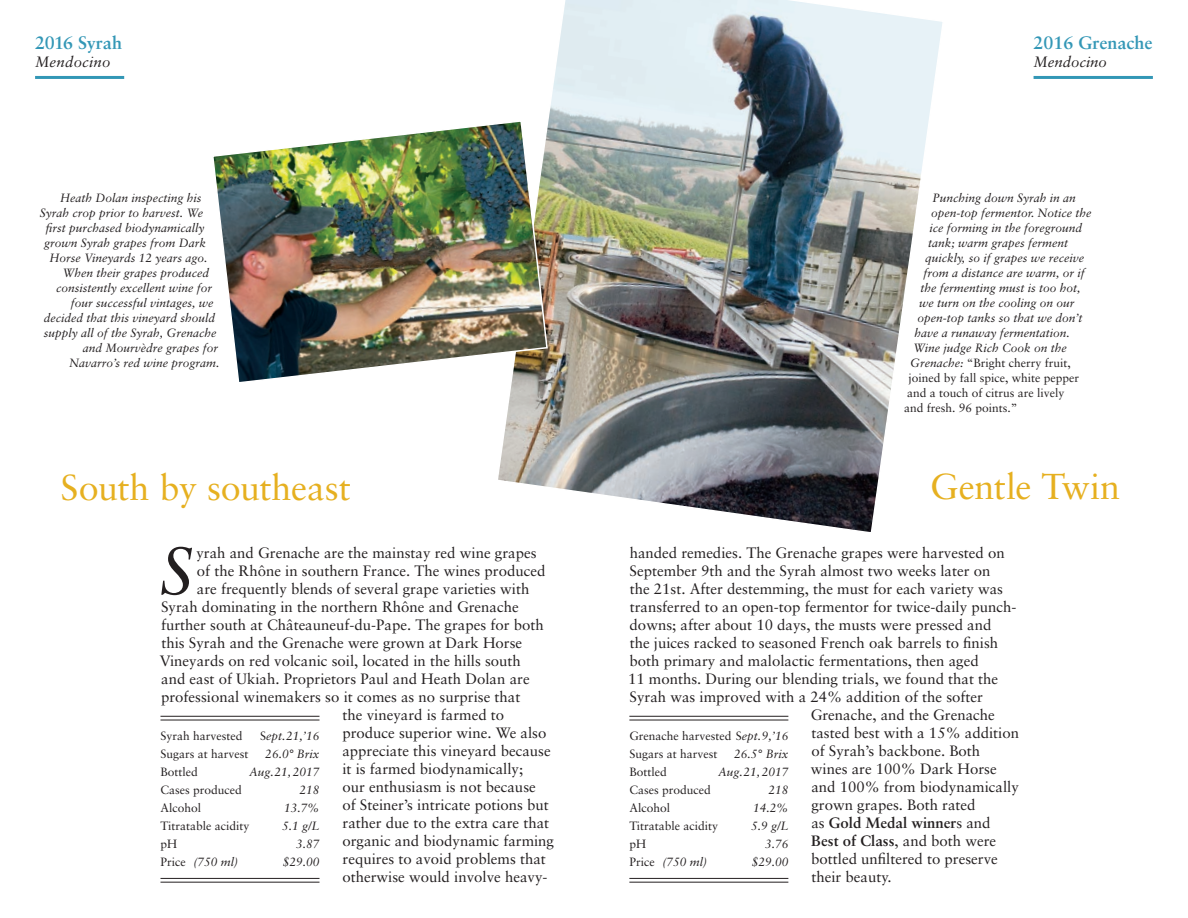
<style>
.page{position:relative;width:1188px;height:918px;background:#fff}
.page>*{position:absolute;margin:0;border:0;box-sizing:border-box;transform-origin:0 0}
.t1{font:italic 66.6px "Sabon";color:#231f20}
.t2{font:36px "Sabon";letter-spacing:-.01em;color:#e6b020}
.t3{font:700 18px "Sabon";color:#3397b6}
.t4{font:15px "Sabon";color:#231f20}
.t5{font:700 15px "Sabon";color:#231f20}
.t6{font:italic 15px "Sabon";color:#231f20}
.t7{font:italic 12px "Sabon";color:#231f20}
.t8{font:12px/18px "Sabon";color:#231f20}
.s1{font-style:normal}
.s2{font-style:italic}
.s3{font-weight:400}
.s4{font-weight:700}
</style>
<div class="page">
<hr style="left:35px;top:76px;width:89px;height:3px;background:#3397b6">
<hr style="left:629px;top:716px;width:159px;height:1px;background:#231f20">
<hr style="left:629px;top:720px;width:159px;height:1px;background:#231f20">
<hr style="left:629px;top:878px;width:159px;height:1px;background:#231f20">
<hr style="left:629px;top:882px;width:159px;height:1px;background:#231f20">
<hr style="left:160px;top:716px;width:160px;height:1px;background:#231f20">
<hr style="left:160px;top:720px;width:160px;height:1px;background:#231f20">
<hr style="left:160px;top:878px;width:160px;height:1px;background:#231f20">
<hr style="left:160px;top:882px;width:160px;height:1px;background:#231f20">
<img style="left:498px;top:0;width:444px;height:532px">
<hr style="left:1034px;top:76px;width:119px;height:3px;background:#3397b6">
<img style="left:213px;top:119px;width:336px;height:265px">
<p class="t3" style="left:35px;top:32px;width:89px">2016 Syrah</p>
<p class="t6" style="left:35px;top:53px;width:77px">Mendocino</p>
<p class="t7" style="left:60px;top:190px;width:143px">Heath Dolan inspecting his</p>
<p class="t7" style="left:40px;top:205px;width:165px">Syrah crop prior to harvest. We</p>
<p class="t7" style="left:46px;top:220px;width:160px">first purchased biodynamically</p>
<p class="t7" style="left:44px;top:235px;width:164px">grown Syrah grapes from Dark</p>
<p class="t7" style="left:49px;top:250px;width:160px">Horse Vineyards 12 years ago.</p>
<p class="t7" style="left:62px;top:265px;width:148px">When their grapes produced</p>
<p class="t7" style="left:56px;top:280px;width:158px">consistently excellent wine for</p>
<p class="t7" style="left:71px;top:295px;width:144px">four successful vintages, we</p>
<p class="t7" style="left:44px;top:310px;width:173px">decided that this vineyard should</p>
<p class="t7" style="left:44px;top:325px;width:174px">supply all of the Syrah, Grenache</p>
<p class="t7" style="left:83px;top:340px;width:137px">and Mourvèdre grapes for</p>
<p class="t7" style="left:69px;top:355px;width:152px">Navarro’s red wine program.</p>
<h2 class="t2" style="left:60px;top:466px;width:292px">South by southeast</h2>
<h1 class="t1" style="left:160px;top:532px;width:35px">S</h1>
<p class="t4" style="left:196px;top:544px;width:342px">yrah and Grenache are the mainstay red wine grapes</p>
<p class="t4" style="left:197px;top:562px;width:350px">of the Rhône in southern France. The wines produced</p>
<p class="t4" style="left:197px;top:580px;width:334px">are frequently blends of several grape varieties with</p>
<p class="t4" style="left:161px;top:598px;width:359px">Syrah dominating in the northern Rhône and Grenache</p>
<p class="t4" style="left:161px;top:616px;width:384px">further south at Châteauneuf-du-Pape. The grapes for both</p>
<p class="t4" style="left:161px;top:634px;width:362px">this Syrah and the Grenache were grown at Dark Horse</p>
<p class="t4" style="left:160px;top:652px;width:363px">Vineyards on red volcanic soil, located in the hills south</p>
<p class="t4" style="left:161px;top:670px;width:370px">and east of Ukiah. Proprietors Paul and Heath Dolan are</p>
<p class="t4" style="left:161px;top:688px;width:361px">professional winemakers so it comes as no surprise that</p>
<p class="t4" style="left:343px;top:706px;width:163px">the vineyard is farmed to</p>
<p class="t4" style="left:342px;top:724px;width:205px">produce superior wine. We also</p>
<p class="t4" style="left:342px;top:742px;width:210px">appreciate this vineyard because</p>
<p class="t4" style="left:342px;top:760px;width:182px">it is farmed biodynamically;</p>
<p class="t4" style="left:342px;top:778px;width:195px">our enthusiasm is not because</p>
<p class="t4" style="left:342px;top:796px;width:208px">of Steiner’s intricate potions but</p>
<p class="t4" style="left:343px;top:814px;width:208px">rather due to the extra care that</p>
<p class="t4" style="left:342px;top:832px;width:213px">organic and biodynamic farming</p>
<p class="t4" style="left:343px;top:850px;width:205px">requires to avoid problems that</p>
<p class="t4" style="left:342px;top:868px;width:207px">otherwise would involve heavy-</p>
<p class="t8" style="left:160px;top:727px;width:84px">Syrah harvested</p>
<p class="t7" style="left:260px;top:729px;width:61px"><span class="s1">S</span>ept.21,’16</p>
<p class="t8" style="left:160px;top:745px;width:90px">Sugars at harvest</p>
<p class="t7" style="left:265px;top:747px;width:56px">26.0° Brix</p>
<p class="t8" style="left:160px;top:763px;width:39px">Bottled</p>
<p class="t7" style="left:249px;top:765px;width:72px">Aug.21, 2017</p>
<p class="t8" style="left:160px;top:781px;width:83px">Cases produced</p>
<p class="t7" style="left:299px;top:783px;width:22px">218</p>
<p class="t8" style="left:160px;top:799px;width:42px">Alcohol</p>
<p class="t7" style="left:284px;top:801px;width:37px">13.7%</p>
<p class="t8" style="left:160px;top:817px;width:90px">Titratable acidity</p>
<p class="t7" style="left:282px;top:819px;width:39px">5.1 g/L</p>
<p class="t8" style="left:160px;top:835px;width:18px">pH</p>
<p class="t7" style="left:296px;top:837px;width:25px">3.87</p>
<p class="t7" style="left:160px;top:855px;width:79px"><span class="s1">Price</span> (750 ml)</p>
<p class="t7" style="left:283px;top:855px;width:38px">$29.00</p>
<p class="t3" style="left:1034px;top:32px;width:121px">2016 Grenache</p>
<p class="t6" style="left:1034px;top:53px;width:75px">Mendocino</p>
<p class="t7" style="left:933px;top:190px;width:145px">Punching down Syrah in an</p>
<p class="t7" style="left:931px;top:205px;width:162px">open-top fermentor. Notice the</p>
<p class="t7" style="left:930px;top:220px;width:154px">ice forming in the foreground</p>
<p class="t7" style="left:928px;top:235px;width:142px">tank; warm grapes ferment</p>
<p class="t7" style="left:925px;top:250px;width:160px">quickly, so if grapes we receive</p>
<p class="t7" style="left:924px;top:265px;width:163px">from a distance are warm, or if</p>
<p class="t7" style="left:921px;top:280px;width:162px">the fermenting must is too hot,</p>
<p class="t7" style="left:919px;top:295px;width:157px">we turn on the cooling on our</p>
<p class="t7" style="left:918px;top:310px;width:166px">open-top tanks so that we don’t</p>
<p class="t7" style="left:915px;top:325px;width:157px">have a runaway fermentation.</p>
<p class="t7" style="left:913px;top:340px;width:155px">Wine judge Rich Cook on the</p>
<p class="t8" style="left:910px;top:353px;width:162px"><span class="s2">Grenache:</span> “Bright cherry fruit,</p>
<p class="t8" style="left:909px;top:368px;width:172px">joined by fall spice, white pepper</p>
<p class="t8" style="left:907px;top:383px;width:159px">and a touch of citrus are lively</p>
<p class="t8" style="left:904px;top:398px;width:115px">and fresh. 96 points.”</p>
<h2 class="t2" style="left:930px;top:465px;width:192px">Gentle Twin</h2>
<p class="t4" style="left:630px;top:544px;width:377px">handed remedies. The Grenache grapes were harvested on</p>
<p class="t4" style="left:630px;top:562px;width:362px">September 9th and the Syrah almost two weeks later on</p>
<p class="t4" style="left:630px;top:580px;width:375px">the 21st. After destemming, the must for each variety was</p>
<p class="t4" style="left:630px;top:598px;width:388px">transferred to an open-top fermentor for twice-daily punch-</p>
<p class="t4" style="left:630px;top:616px;width:363px">downs; after about 10 days, the musts were pressed and</p>
<p class="t4" style="left:630px;top:634px;width:370px">the juices racked to seasoned French oak barrels to finish</p>
<p class="t4" style="left:630px;top:652px;width:351px">both primary and malolactic fermentations, then aged</p>
<p class="t4" style="left:628px;top:670px;width:372px">11 months. During our blending trials, we found that the</p>
<p class="t4" style="left:630px;top:688px;width:355px">Syrah was improved with a 24% addition of the softer</p>
<p class="t4" style="left:811px;top:706px;width:186px">Grenache, and the Grenache</p>
<p class="t4" style="left:811px;top:724px;width:209px">tasted best with a 15% addition</p>
<p class="t4" style="left:811px;top:742px;width:170px">of Syrah’s backbone. Both</p>
<p class="t4" style="left:811px;top:760px;width:187px">wines are 100% Dark Horse</p>
<p class="t4" style="left:811px;top:778px;width:209px">and 100% from biodynamically</p>
<p class="t4" style="left:811px;top:796px;width:166px">grown grapes. Both rated</p>
<p class="t5" style="left:811px;top:814px;width:181px"><span class="s3">as</span> Gold Medal winner<span class="s3">s and</span></p>
<p class="t4" style="left:811px;top:832px;width:187px"><span class="s4">Best of Class</span>, and both were</p>
<p class="t4" style="left:811px;top:850px;width:188px">bottled unfiltered to preserve</p>
<p class="t4" style="left:811px;top:868px;width:82px">their beauty.</p>
<p class="t8" style="left:629px;top:727px;width:160px">Grenache harvested S<span class="s2">ept.9,’16<br></span>Sugars at harvest</p>
<p class="t7" style="left:734px;top:747px;width:56px">26.5° Brix</p>
<p class="t8" style="left:629px;top:763px;width:39px">Bottled</p>
<p class="t7" style="left:718px;top:765px;width:72px">Aug.21, 2017</p>
<p class="t8" style="left:629px;top:781px;width:83px">Cases produced</p>
<p class="t7" style="left:768px;top:783px;width:22px">218</p>
<p class="t8" style="left:629px;top:799px;width:42px">Alcohol</p>
<p class="t7" style="left:753px;top:801px;width:37px">14.2%</p>
<p class="t8" style="left:629px;top:817px;width:90px">Titratable acidity</p>
<p class="t7" style="left:751px;top:819px;width:39px">5.9 g/L</p>
<p class="t8" style="left:629px;top:835px;width:18px">pH</p>
<p class="t7" style="left:765px;top:837px;width:25px">3.76</p>
<p class="t7" style="left:629px;top:855px;width:79px"><span class="s1">Price</span> (750 ml)</p>
<p class="t7" style="left:752px;top:855px;width:38px">$29.00</p>
</div>
